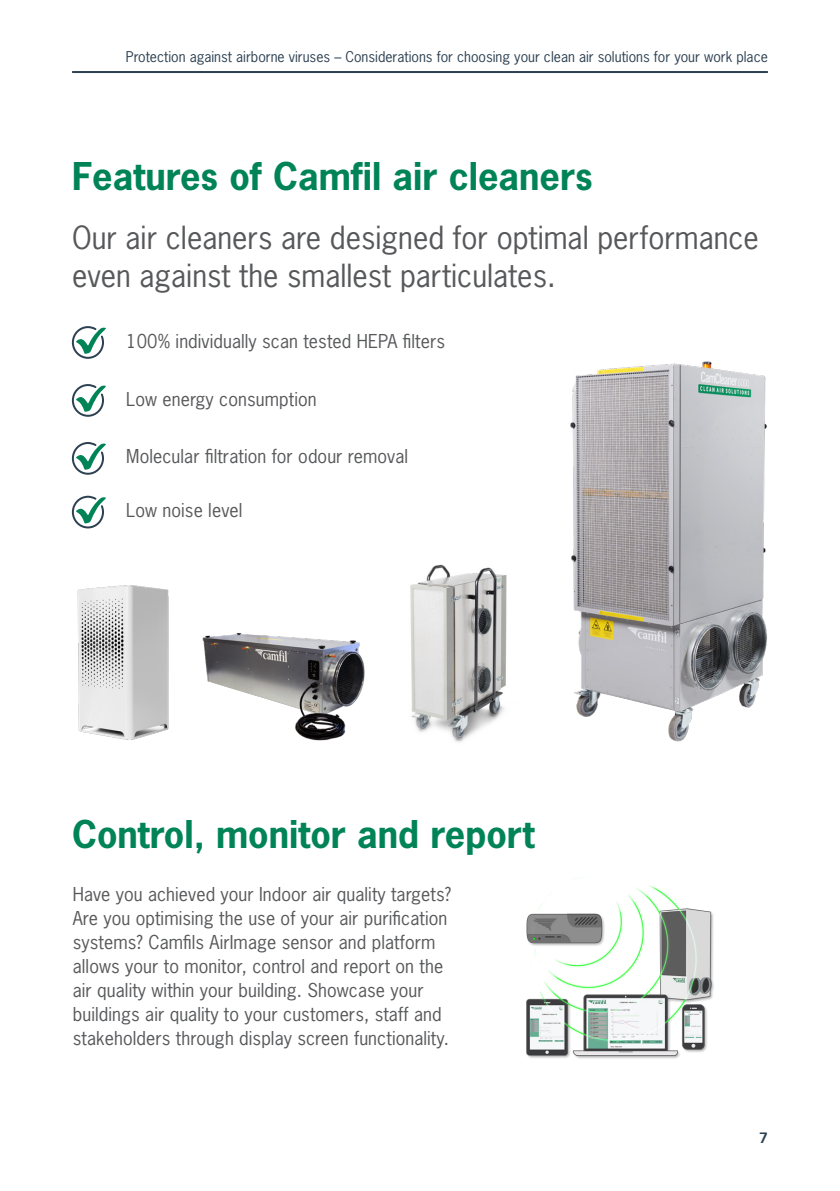
<style>
.page{position:relative;width:840px;height:1191px;background:#fff}
.page>*{position:absolute;margin:0;border:0;box-sizing:border-box;transform-origin:0 0}
.Title_header{font:700 36px "News Gothic Std";color:#008457}
.big_body_txt{font:30px/38px "News Gothic Std";color:#57585a}
.body_text{font:18px/24px "News Gothic Std";letter-spacing:.005em;color:#57585a}
.t1{font:14px "News Gothic Std";color:#2e4152}
.t2{font:700 14px "News Gothic";color:#2e4152}
</style>
<div class="page">
<hr style="left:72px;top:71px;width:695px;height:2px;background:#2e4152">
<img style="left:202px;top:633px;width:163px;height:108px">
<img style="left:77px;top:585px;width:92px;height:155px">
<img style="left:410px;top:564px;width:97px;height:178px">
<img style="left:570px;top:361px;width:197px;height:381px">
<svg style="left:71px;top:326px;width:35px;height:33px"></svg>
<svg style="left:71px;top:384px;width:35px;height:33px"></svg>
<svg style="left:71px;top:442px;width:35px;height:33px"></svg>
<svg style="left:71px;top:495px;width:35px;height:34px"></svg>
<img style="left:526px;top:885px;width:188px;height:174px">
<p class="t1" style="left:126px;top:48px;width:643px">Protection against airborne viruses – Considerations for choosing your clean air solutions for your work place</p>
<p class="Title_header" style="left:72px;top:153px;width:522px">Features of Camfil air cleaners</p>
<p class="big_body_txt" style="left:72px;top:218px;width:688px">Our air cleaners are designed for optimal performance even against the smallest particulates.</p>
<p class="body_text" style="left:126px;top:328px;width:320px">100% individually scan tested HEPA filters</p>
<p class="body_text" style="left:126px;top:386px;width:192px">Low energy consumption</p>
<p class="body_text" style="left:126px;top:444px;width:283px">Molecular filtration for odour removal</p>
<p class="body_text" style="left:126px;top:498px;width:118px">Low noise level</p>
<p class="Title_header" style="left:72px;top:810px;width:464px">Control, monitor and report</p>
<p class="body_text" style="left:73px;top:882px;width:379px">Have you achieved your Indoor air quality targets?<br>Are you optimising the use of your air purification systems? Camfils AirImage sensor and platform allows your to monitor, control and report on the air quality within your building. Showcase your buildings air quality to your customers, staff and stakeholders through display screen functionality.</p>
<p class="t2" style="left:758px;top:1129px;width:10px">7</p>
</div>
